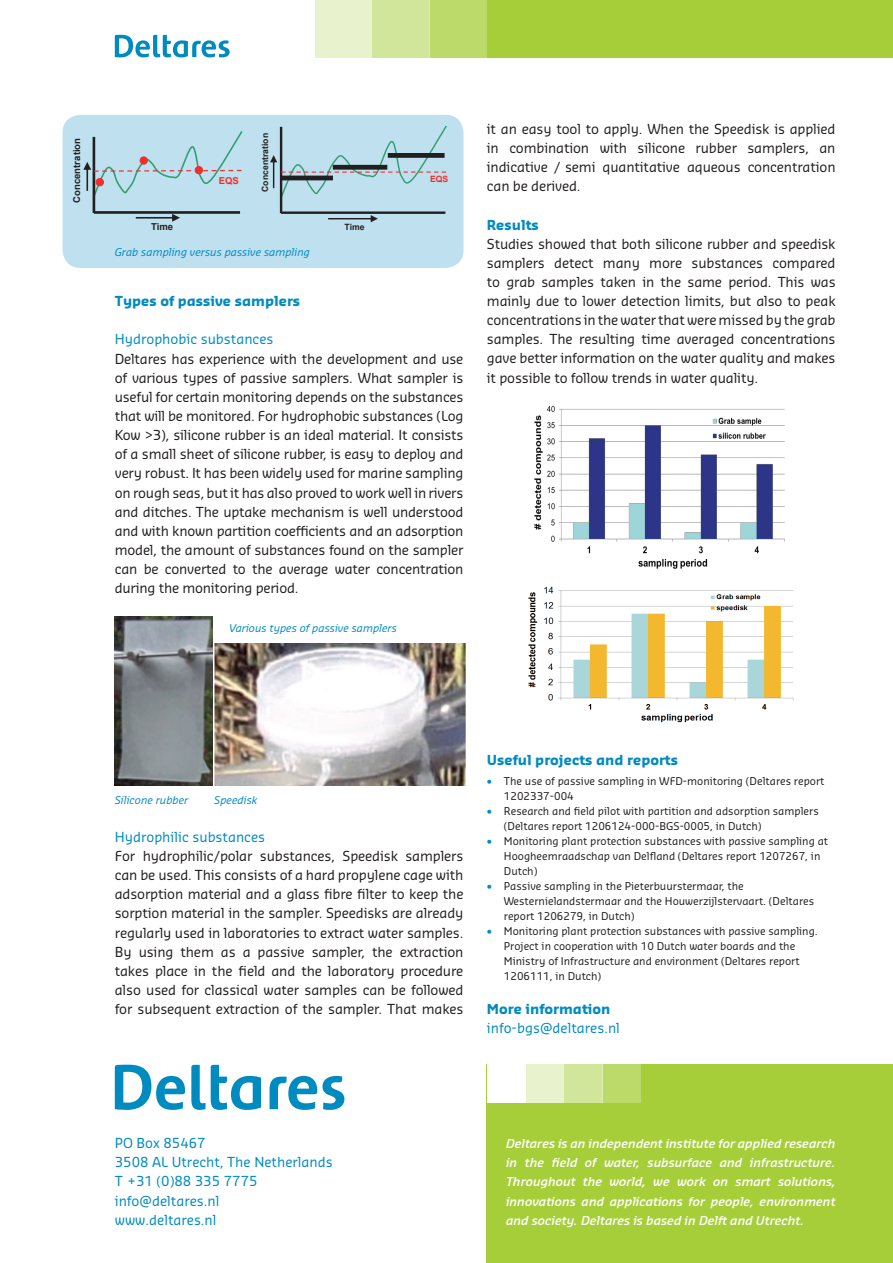
<style>
.page{position:relative;width:893px;height:1263px;background:#fff}
.page>*{position:absolute;margin:0;border:0;box-sizing:border-box;transform-origin:0 0}
.t1{font:13.5px/19.2px "Sansa Pro";letter-spacing:-.01em;color:#231f20;text-align:justify}
.t2{font:13.5px/19.2px "Sansa Pro";color:#008bc0}
.t3{font:700 13.5px "Sansa Pro";color:#008bc0}
.t4{font:italic 600 12px/19.2px "Sansa Pro";color:#fff;text-align:justify}
.t5{font:10.5px/15px "Sansa Pro";color:#231f20}
.t6{font:italic 10.5px "Sansa Pro";color:#008bc0}
.t7{font:700 9.6px "Arial";color:#242021}
.t8{font:700 9.6px "Arial";color:#ee2f2c}
.t9{font:700 9.45px "Arial";color:#242021}
.t10{font:700 8.7px "Arial";color:#242021}
.t11{font:700 8.7px "Arial";color:#ee2f2c}
.t12{font:700 8.55px "Arial";color:#242021}
.s1{color:#008bc0}
</style>
<div class="page">
<div style="left:63px;top:115px;width:400px;height:153px;background:#bee0ef;border-radius:18px"></div>
<hr style="left:93px;top:137px;width:2px;height:76px;background:#242021">
<hr style="left:94px;top:211px;width:146px;height:3px;background:#242021">
<svg style="left:136px;top:214px;width:44px;height:8px"></svg>
<svg style="left:83px;top:131px;width:160px;height:68px"></svg>
<hr style="left:280px;top:127px;width:2px;height:86px;background:#242021">
<hr style="left:281px;top:211px;width:164px;height:3px;background:#242021">
<svg style="left:328px;top:215px;width:50px;height:7px"></svg>
<svg style="left:270px;top:126px;width:177px;height:74px"></svg>
<img style="left:534px;top:405px;width:251px;height:164px">
<img style="left:528px;top:586px;width:266px;height:137px">
<img style="left:215px;top:643px;width:251px;height:142px">
<img style="left:115px;top:617px;width:97px;height:168px">
<svg style="left:115px;top:1065px;width:229px;height:45px"></svg>
<div style="left:487px;top:1065px;width:406px;height:198px;background:#a6ce39"></div>
<div style="left:603px;top:1065px;width:38px;height:38px;background:#bbda69"></div>
<div style="left:564px;top:1065px;width:39px;height:38px;background:#d2e69b"></div>
<div style="left:525px;top:1065px;width:39px;height:38px;background:#e8f2cd"></div>
<div style="left:487px;top:1065px;width:38px;height:38px;background:#fff"></div>
<div style="left:273px;top:0;width:620px;height:57px;background:#a6ce39"></div>
<div style="left:429px;top:0;width:58px;height:57px;background:#bbda69"></div>
<div style="left:372px;top:0;width:57px;height:57px;background:#d2e69b"></div>
<div style="left:315px;top:0;width:57px;height:57px;background:#e8f2cd"></div>
<div style="left:257px;top:0;width:58px;height:57px;background:#fff"></div>
<svg style="left:115px;top:35px;width:115px;height:22px"></svg>
<p class="t9" style="left:70px;top:203px;width:66px;rotate:-90deg">Concentration</p>
<p class="t7" style="left:151px;top:221px;width:24px">Time</p>
<p class="t8" style="left:219px;top:174px;width:22px">EQS</p>
<p class="t12" style="left:259px;top:192px;width:60px;rotate:-90deg">Concentration</p>
<p class="t6" style="left:115px;top:245px;width:197px">Grab sampling versus passive sampling</p>
<p class="t10" style="left:345px;top:222px;width:21px">Time</p>
<p class="t11" style="left:430px;top:173px;width:20px">EQS</p>
<p class="t3" style="left:115px;top:292px;width:187px">Types of passive samplers</p>
<p class="t2" style="left:115px;top:329px;width:160px">Hydrophobic substances</p>
<p class="t1" style="left:115px;top:348px;width:350px">Deltares has experience with the development and use of various types of passive samplers. What sampler is useful for certain monitoring depends on the substances that will be monitored. For hydrophobic substances (Log Kow &gt;3), silicone rubber is an ideal material. It consists of a small sheet of silicone rubber, is easy to deploy and very robust. It has been widely used for marine sampling on rough seas, but it has also proved to work well in rivers and ditches. The uptake mechanism is well understood and with known partition coefficients and an adsorption model, the amount of substances found on the sampler can be converted to the average water concentration during the monitoring period.</p>
<p class="t6" style="left:229px;top:621px;width:169px">Various types of passive samplers</p>
<p class="t1" style="left:487px;top:119px;width:350px">it an easy tool to apply. When the Speedisk is applied in combination with silicone rubber samplers, an indicative / semi quantitative aqueous concentration can be derived.</p>
<p class="t3" style="left:487px;top:216px;width:53px">Results</p>
<p class="t1" style="left:487px;top:234px;width:350px">Studies showed that both silicone rubber and speedisk samplers detect many more substances compared to grab samples taken in the same period. This was mainly due to lower detection limits, but also to peak concentrations in the water that were missed by the grab samples. The resulting time averaged concentrations gave better information on the water quality and makes it possible to follow trends in water quality.</p>
<p class="t6" style="left:115px;top:793px;width:75px">Silicone rubber</p>
<p class="t6" style="left:214px;top:793px;width:45px">Speedisk</p>
<p class="t2" style="left:115px;top:827px;width:152px">Hydrophilic substances</p>
<p class="t1" style="left:115px;top:846px;width:350px">For hydrophilic/polar substances, Speedisk samplers can be used. This consists of a hard propylene cage with adsorption material and a glass fibre filter to keep the sorption material in the sampler. Speedisks are already regularly used in laboratories to extract water samples.<br>By using them as a passive sampler, the extraction takes place in the field and the laboratory procedure also used for classical water samples can be followed for subsequent extraction of the sampler. That makes</p>
<p class="t3" style="left:487px;top:751px;width:193px">Useful projects and reports</p>
<p class="t5" style="left:504px;top:773px;width:322px;text-indent:-17px"><span class="s1">•</span> The use of passive sampling in WFD-monitoring (Deltares report<br>1202337-004</p>
<p class="t5" style="left:504px;top:803px;width:316px;text-indent:-17px"><span class="s1">•</span> Research and field pilot with partition and adsorption samplers (Deltares report 1206124-000-BGS-0005, in Dutch)</p>
<p class="t5" style="left:504px;top:833px;width:326px;text-indent:-17px"><span class="s1">•</span> Monitoring plant protection substances with passive sampling at<br>Hoogheemraadschap van Delfland (Deltares report 1207267, in<br>Dutch)</p>
<p class="t5" style="left:504px;top:878px;width:312px;text-indent:-17px"><span class="s1">•</span> Passive sampling in the Pieterbuurstermaar, the<br>Westernielandstermaar and the Houwerzijlstervaart. (Deltares report 1206279, in Dutch)</p>
<p class="t5" style="left:504px;top:923px;width:315px;text-indent:-17px"><span class="s1">•</span> Monitoring plant protection substances with passive sampling.<br>Project in cooperation with 10 Dutch water boards and the Ministry of Infrastructure and environment (Deltares report 1206111, in Dutch)</p>
<p class="t3" style="left:487px;top:1000px;width:125px">More information</p>
<p class="t2" style="left:487px;top:1018px;width:135px">info-bgs@deltares.nl</p>
<p class="t2" style="left:115px;top:1133px;width:219px">PO Box 85467<br>3508 AL Utrecht, The Netherlands<br>T +31 (0)88 335 7775 info@deltares.nl<br>www.deltares.nl</p>
<p class="t4" style="left:506px;top:1134px;width:331px">Deltares is an independent institute for applied research in the field of water, subsurface and infrastructure.<br>Throughout the world, we work on smart solutions, innovations and applications for people, environment and society. Deltares is based in Delft and Utrecht.</p>
</div>
